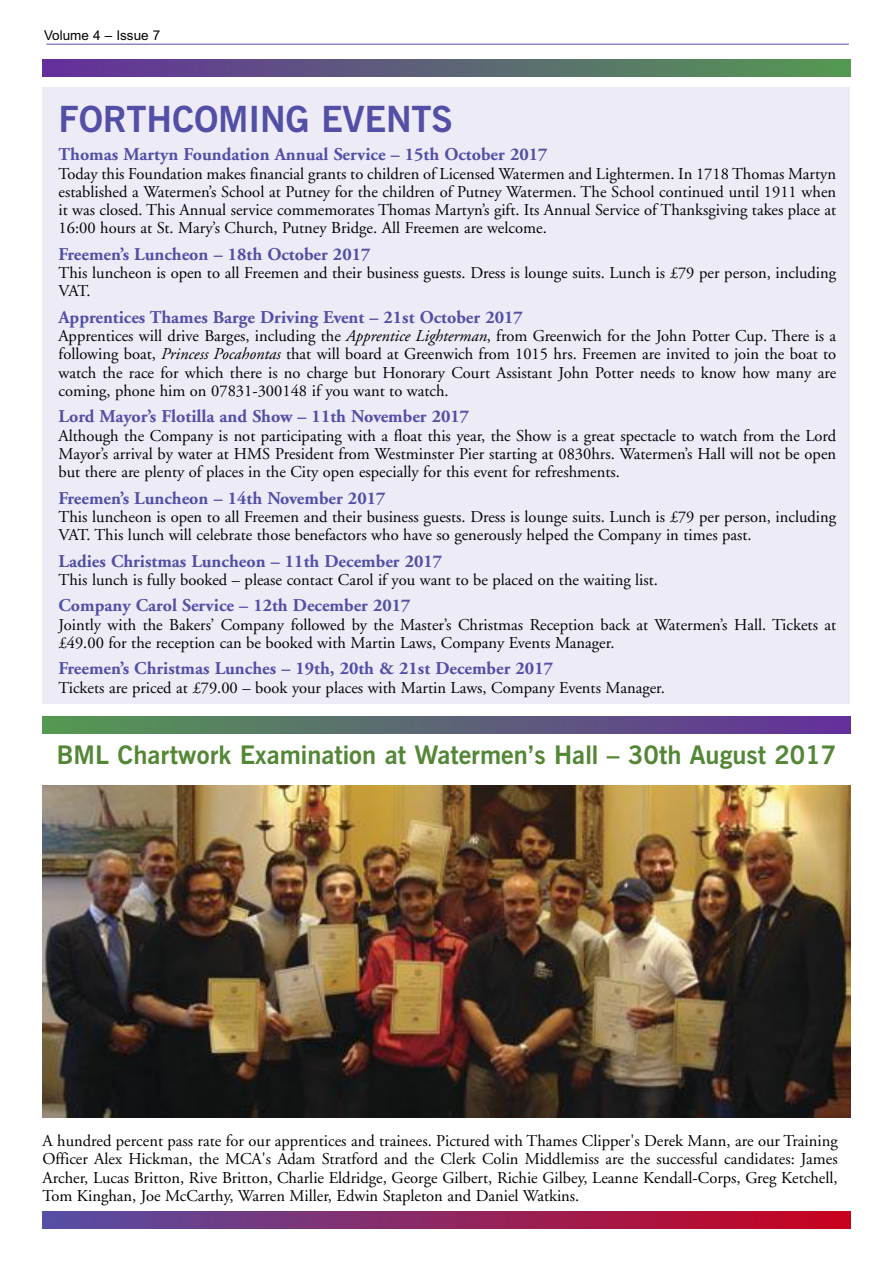
<style>
.page{position:relative;width:893px;height:1263px;background:#fff}
.page>*{position:absolute;margin:0;border:0;box-sizing:border-box;transform-origin:0 0}
.t1{font:700 36px "News Gothic BT";letter-spacing:-.005em;color:#534ea6}
.t2{font:700 25.5px "News Gothic BT";color:#538735}
.t3{font:700 18px "Adobe Garamond";color:#534ea6}
.t4{font:16.5px/18.3px "Adobe Garamond";color:#000005;text-align:justify}
.t5{font:13.5px "Arial";color:#000005}
.s1{font-style:italic}
</style>
<div class="page">
<hr style="left:46px;top:44px;width:803px;height:1px;background:#534ea6">
<div style="left:43px;top:88px;width:807px;height:616px;background:#edecf6"></div>
<div style="left:43px;top:60px;width:807px;height:17px;background:linear-gradient(to right,#642e9c,#549951)"></div>
<div style="left:43px;top:1212px;width:807px;height:17px;background:linear-gradient(to right,#554ea6,#c9001c)"></div>
<img style="left:43px;top:785px;width:807px;height:332px">
<div style="left:43px;top:716px;width:807px;height:17px;background:linear-gradient(to right,#549a51,#642e9c)"></div>
<p class="t5" style="left:44px;top:27px;width:118px">Volume 4 – Issue 7</p>
<h1 class="t1" style="left:59px;top:106px;width:396px">FORTHCOMING EVENTS</h1>
<p class="t3" style="left:59px;top:147px;width:490px">Thomas Martyn Foundation Annual Service – 15th October 2017</p>
<p class="t4" style="left:59px;top:166px;width:779px">Today this Foundation makes financial grants to children of Licensed Watermen and Lightermen. In 1718 Thomas Martyn established a Watermen’s School at Putney for the children of Putney Watermen. The School continued until 1911 when it was closed. This Annual service commemorates Thomas Martyn’s gift. Its Annual Service of Thanksgiving takes place at 16:00 hours at St. Mary’s Church, Putney Bridge. All Freemen are welcome.</p>
<p class="t3" style="left:59px;top:247px;width:313px">Freemen’s Luncheon – 18th October 2017</p>
<p class="t4" style="left:59px;top:265px;width:779px">This luncheon is open to all Freemen and their business guests. Dress is lounge suits. Lunch is £79 per person, including<br>VAT.</p>
<p class="t3" style="left:59px;top:310px;width:466px">Apprentices Thames Barge Driving Event – 21st October 2017</p>
<p class="t4" style="left:59px;top:328px;width:779px">Apprentices will drive Barges, including the <span class="s1">Apprentice Lighterman</span>, from Greenwich for the John Potter Cup. There is a following boat, <span class="s1">Princess Pocahontas</span> that will board at Greenwich from 1015 hrs. Freemen are invited to join the boat to watch the race for which there is no charge but Honorary Court Assistant John Potter needs to know how many are coming, phone him on 07831-300148 if you want to watch.</p>
<p class="t3" style="left:59px;top:409px;width:412px">Lord Mayor’s Flotilla and Show – 11th November 2017</p>
<p class="t4" style="left:59px;top:428px;width:779px">Although the Company is not participating with a float this year, the Show is a great spectacle to watch from the Lord Mayor’s arrival by water at HMS President from Westminster Pier starting at 0830hrs. Watermen’s Hall will not be open but there are plenty of places in the City open especially for this event for refreshments.</p>
<p class="t3" style="left:59px;top:491px;width:328px">Freemen’s Luncheon – 14th November 2017</p>
<p class="t4" style="left:59px;top:509px;width:779px">This luncheon is open to all Freemen and their business guests. Dress is lounge suits. Lunch is £79 per person, including<br>VAT. This lunch will celebrate those benefactors who have so generously helped the Company in times past.</p>
<p class="t3" style="left:59px;top:554px;width:385px">Ladies Christmas Luncheon – 11th December 2017</p>
<p class="t4" style="left:59px;top:572px;width:601px">This lunch is fully booked – please contact Carol if you want to be placed on the waiting list.</p>
<p class="t3" style="left:59px;top:598px;width:353px">Company Carol Service – 12th December 2017</p>
<p class="t4" style="left:59px;top:617px;width:779px">Jointly with the Bakers’ Company followed by the Master’s Christmas Reception back at Watermen’s Hall. Tickets at £49.00 for the reception can be booked with Martin Laws, Company Events Manager.</p>
<p class="t3" style="left:59px;top:661px;width:496px">Freemen’s Christmas Lunches – 19th, 20th &amp; 21st December 2017</p>
<p class="t4" style="left:59px;top:680px;width:608px">Tickets are priced at £79.00 – book your places with Martin Laws, Company Events Manager.</p>
<h2 class="t2" style="left:57px;top:746px;width:781px">BML Chartwork Examination at Watermen’s Hall – 30th August 2017</h2>
<p class="t4" style="left:43px;top:1133px;width:797px">A hundred percent pass rate for our apprentices and trainees. Pictured with Thames Clipper's Derek Mann, are our Training Officer Alex Hickman, the MCA's Adam Stratford and the Clerk Colin Middlemiss are the successful candidates: James Archer, Lucas Britton, Rive Britton, Charlie Eldridge, George Gilbert, Richie Gilbey, Leanne Kendall-Corps, Greg Ketchell, Tom Kinghan, Joe McCarthy, Warren Miller, Edwin Stapleton and Daniel Watkins.</p>
</div>
